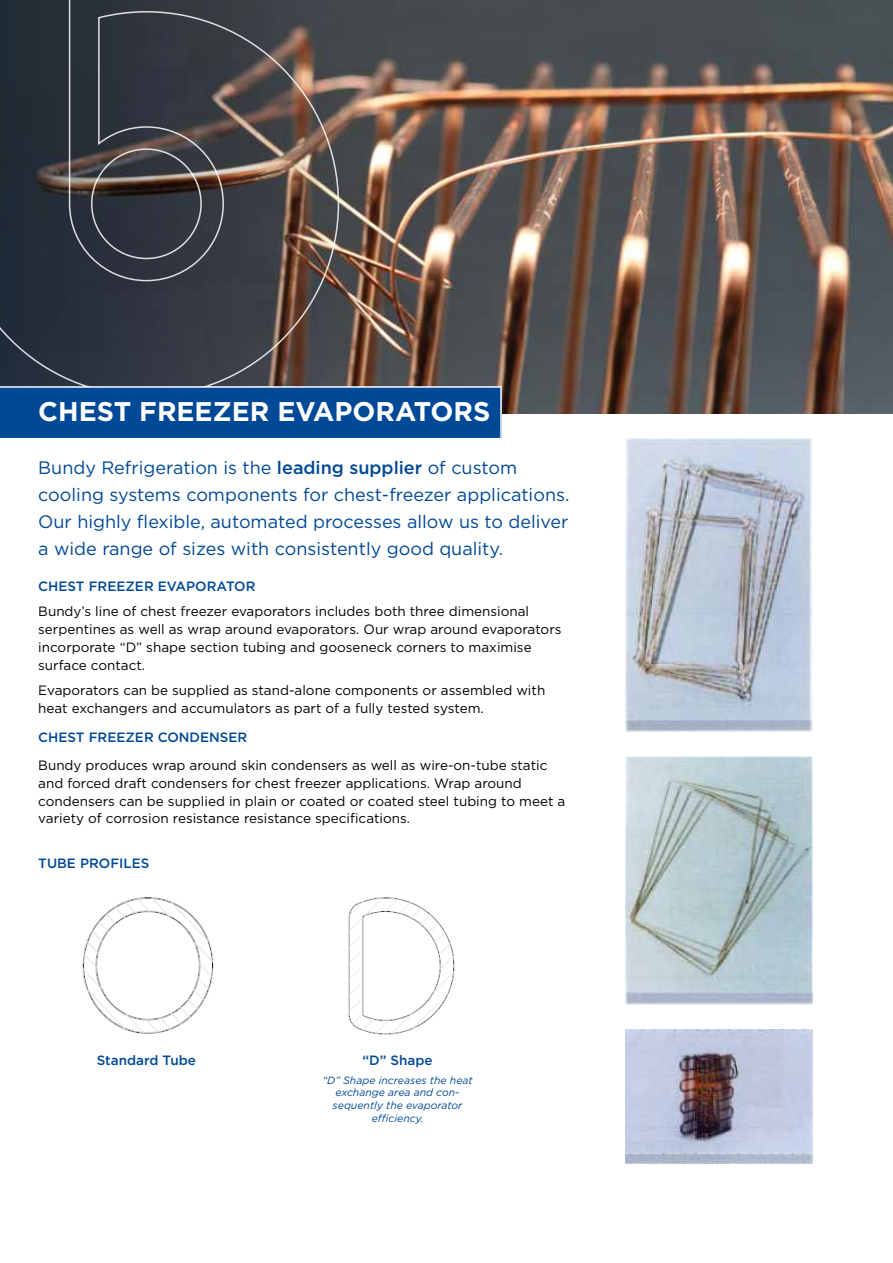
<style>
.page{position:relative;width:893px;height:1263px;background:#fff}
.page>*{position:absolute;margin:0;border:0;box-sizing:border-box;transform-origin:0 0}
.t1{font:700 27px "Gotham";color:#fff}
.t2{font:18px/27px "Gotham";color:#004996}
.t3{font:13.5px/18px "Gotham";color:#000}
.t4{font:500 13.5px "Gotham";color:#004996}
.t5{font:italic 10.5px/12.6px "Gotham";color:#004996;text-align:center}
.s1{font-weight:500}
</style>
<div class="page">
<img style="left:340px;top:0;width:553px;height:413px">
<svg style="left:0;top:0;width:340px;height:386px;background:#3e3e43"></svg>
<div style="left:0;top:386px;width:502px;height:53px;background:#004996"></div>
<img style="left:625px;top:439px;width:188px;height:292px">
<img style="left:625px;top:757px;width:188px;height:247px">
<img style="left:625px;top:1029px;width:188px;height:135px">
<img style="left:348px;top:897px;width:107px;height:138px">
<img style="left:82px;top:897px;width:132px;height:137px">
<h1 class="t1" style="left:38px;top:394px;width:454px">CHEST FREEZER EVAPORATORS</h1>
<h2 class="t2" style="left:38px;top:453px;width:533px">Bundy Refrigeration is the <span class="s1">leading supplier</span> of custom cooling systems components for chest-freezer applications.<br>Our highly flexible, automated processes allow us to deliver a wide range of sizes with consistently good quality.</h2>
<p class="t4" style="left:38px;top:577px;width:219px">CHEST FREEZER EVAPORATOR</p>
<p class="t3" style="left:38px;top:602px;width:525px">Bundy’s line of chest freezer evaporators includes both three dimensional serpentines as well as wrap around evaporators. Our wrap around evaporators incorporate “D” shape section tubing and gooseneck corners to maximise surface contact.</p>
<p class="t3" style="left:38px;top:681px;width:509px">Evaporators can be supplied as stand-alone components or assembled with heat exchangers and accumulators as part of a fully tested system.</p>
<p class="t4" style="left:38px;top:729px;width:211px">CHEST FREEZER CONDENSER</p>
<p class="t3" style="left:38px;top:755px;width:529px">Bundy produces wrap around skin condensers as well as wire-on-tube static and forced draft condensers for chest freezer applications. Wrap around condensers can be supplied in plain or coated or coated steel tubing to meet a variety of corrosion resistance resistance specifications.</p>
<p class="t4" style="left:38px;top:854px;width:113px">TUBE PROFILES</p>
<p class="t4" style="left:97px;top:1051px;width:101px">Standard Tube</p>
<p class="t4" style="left:362px;top:1051px;width:72px">“D” Shape</p>
<p class="t5" style="left:322px;top:1073px;width:152px">“D” Shape increases the heat exchange area and con&shy;sequently the evaporator efficiency.</p>
</div>
